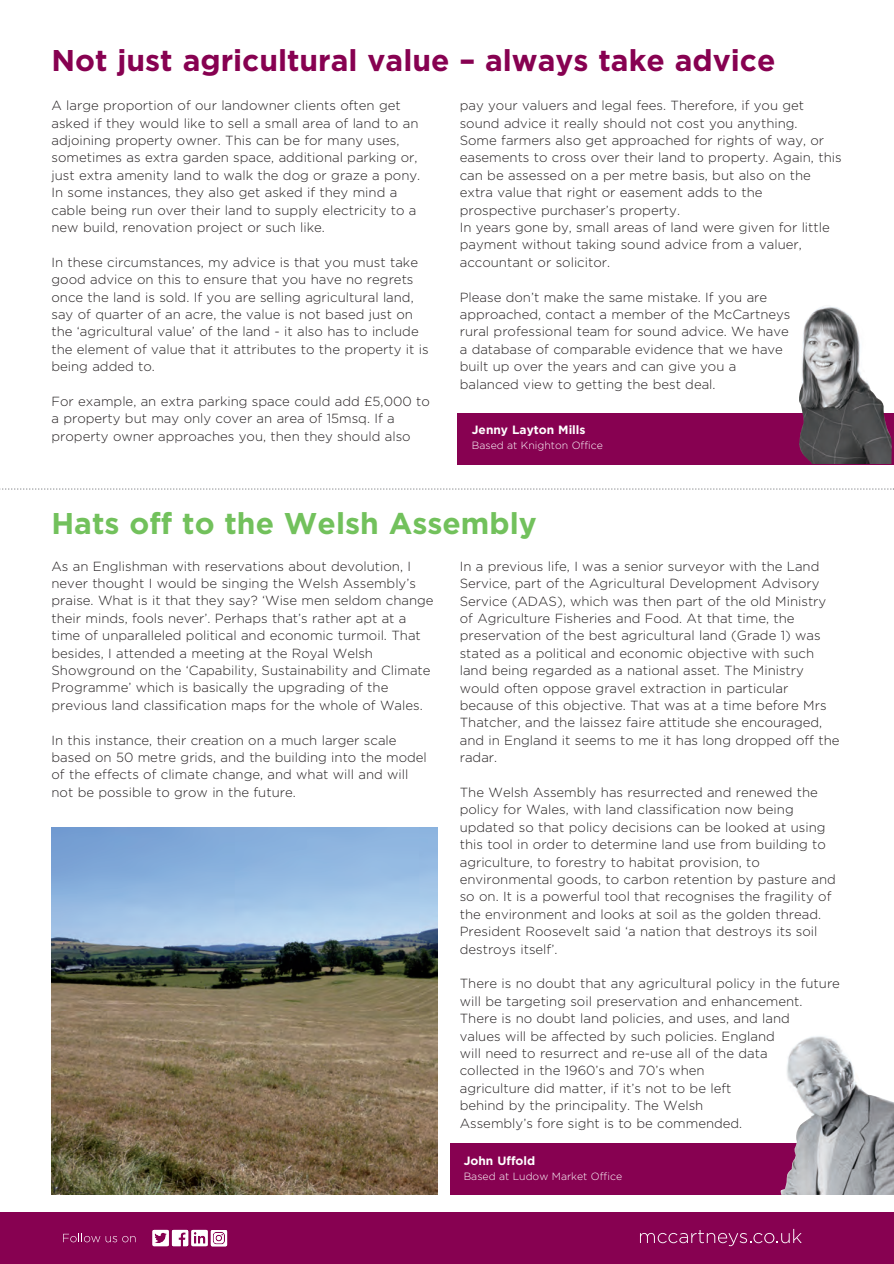
<style>
.page{position:relative;width:894px;height:1264px;background:#fff}
.page>*{position:absolute;margin:0;border:0;box-sizing:border-box;transform-origin:0 0}
.t1{font:700 30px "Gotham";color:#870151}
.t2{font:700 30px "Gotham";color:#72c15c}
.t3{font:300 13.2px/17.4px "Gotham";color:#231f20}
.t4{font:700 12px "Gotham";color:#fff}
.t5{font:300 10.5px "Gotham";color:#fff}
</style>
<div class="page">
<svg style="left:0;top:488px;width:894px;height:2px"></svg>
<hr style="left:893px;top:1212px;width:1px;height:52px;background:#870151">
<div style="left:0;top:1212px;width:893px;height:52px;background:#870151"></div>
<svg style="left:640px;top:1229px;width:162px;height:17px"></svg>
<svg style="left:63px;top:1233px;width:37px;height:9px"></svg>
<svg style="left:106px;top:1236px;width:30px;height:6px"></svg>
<svg style="left:152px;top:1230px;width:75px;height:16px"></svg>
<div style="left:457px;top:413px;width:436px;height:51px;background:#870151"></div>
<img style="left:799px;top:306px;width:92px;height:158px">
<div style="left:451px;top:1143px;width:436px;height:51px;background:#870151"></div>
<img style="left:780px;top:1036px;width:113px;height:159px">
<img style="left:52px;top:827px;width:385px;height:367px">
<h1 class="t1" style="left:52px;top:43px;width:725px">Not just agricultural value – always take advice</h1>
<p class="t3" style="left:52px;top:97px;width:370px">A large proportion of our landowner clients often get asked if they would like to sell a small area of land to an adjoining property owner. This can be for many uses, sometimes as extra garden space, additional parking or, just extra amenity land to walk the dog or graze a pony.<br>In some instances, they also get asked if they mind a cable being run over their land to supply electricity to a new build, renovation project or such like.</p>
<p class="t3" style="left:52px;top:253px;width:379px">In these circumstances, my advice is that you must take good advice on this to ensure that you have no regrets once the land is sold. If you are selling agricultural land, say of quarter of an acre, the value is not based just on the ‘agricultural value’ of the land - it also has to include the element of value that it attributes to the property it is being added to.</p>
<p class="t3" style="left:52px;top:393px;width:380px">For example, an extra parking space could add £5,000 to a property but may only cover an area of 15msq. If a property owner approaches you, then they should also</p>
<p class="t3" style="left:460px;top:97px;width:383px">pay your valuers and legal fees. Therefore, if you get sound advice it really should not cost you anything.<br>Some farmers also get approached for rights of way, or easements to cross over their land to property. Again, this can be assessed on a per metre basis, but also on the extra value that right or easement adds to the prospective purchaser’s property.<br>In years gone by, small areas of land were given for little payment without taking sound advice from a valuer, accountant or solicitor.</p>
<p class="t3" style="left:460px;top:288px;width:332px">Please don’t make the same mistake. If you are approached, contact a member of the McCartneys rural professional team for sound advice. We have a database of comparable evidence that we have built up over the years and can give you a balanced view to getting the best deal.</p>
<p class="t4" style="left:472px;top:423px;width:115px">Jenny Layton Mills</p>
<p class="t5" style="left:472px;top:439px;width:133px">Based at Knighton Office</p>
<h1 class="t2" style="left:52px;top:506px;width:487px">Hats off to the Welsh Assembly</h1>
<p class="t3" style="left:52px;top:557px;width:384px">As an Englishman with reservations about devolution, I never thought I would be singing the Welsh Assembly’s praise. What is it that they say? ‘Wise men seldom change their minds, fools never’. Perhaps that’s rather apt at a time of unparalleled political and economic turmoil. That besides, I attended a meeting at the Royal Welsh Showground on the ‘Capability, Sustainability and Climate Programme’ which is basically the upgrading of the previous land classification maps for the whole of Wales.</p>
<p class="t3" style="left:52px;top:731px;width:377px">In this instance, their creation on a much larger scale based on 50 metre grids, and the building into the model of the effects of climate change, and what will and will not be possible to grow in the future.</p>
<p class="t3" style="left:460px;top:557px;width:381px">In a previous life, I was a senior surveyor with the Land Service, part of the Agricultural Development Advisory Service (ADAS), which was then part of the old Ministry of Agriculture Fisheries and Food. At that time, the preservation of the best agricultural land (Grade 1) was stated as a political and economic objective with such land being regarded as a national asset. The Ministry would often oppose gravel extraction in particular because of this objective. That was at a time before Mrs Thatcher, and the laissez faire attitude she encouraged, and in England it seems to me it has long dropped off the radar.</p>
<p class="t3" style="left:460px;top:784px;width:378px">The Welsh Assembly has resurrected and renewed the policy for Wales, with land classification now being updated so that policy decisions can be looked at using this tool in order to determine land use from building to agriculture, to forestry to habitat provision, to environmental goods, to carbon retention by pasture and so on. It is a powerful tool that recognises the fragility of the environment and looks at soil as the golden thread.<br>President Roosevelt said ‘a nation that destroys its soil destroys itself’.</p>
<p class="t3" style="left:460px;top:975px;width:382px">There is no doubt that any agricultural policy in the future will be targeting soil preservation and enhancement.<br>There is no doubt land policies, and uses, and land<br>values will be affected by such policies. England<br>will need to resurrect and re-use all of the data<br>collected in the 1960’s and 70’s when<br>agriculture did matter, if it’s not to be left<br>behind by the principality. The Welsh<br>Assembly’s fore sight is to be commended.</p>
<p class="t4" style="left:464px;top:1154px;width:73px">John Uffold</p>
<p class="t5" style="left:464px;top:1170px;width:160px">Based at Ludow Market Office</p>
</div>
